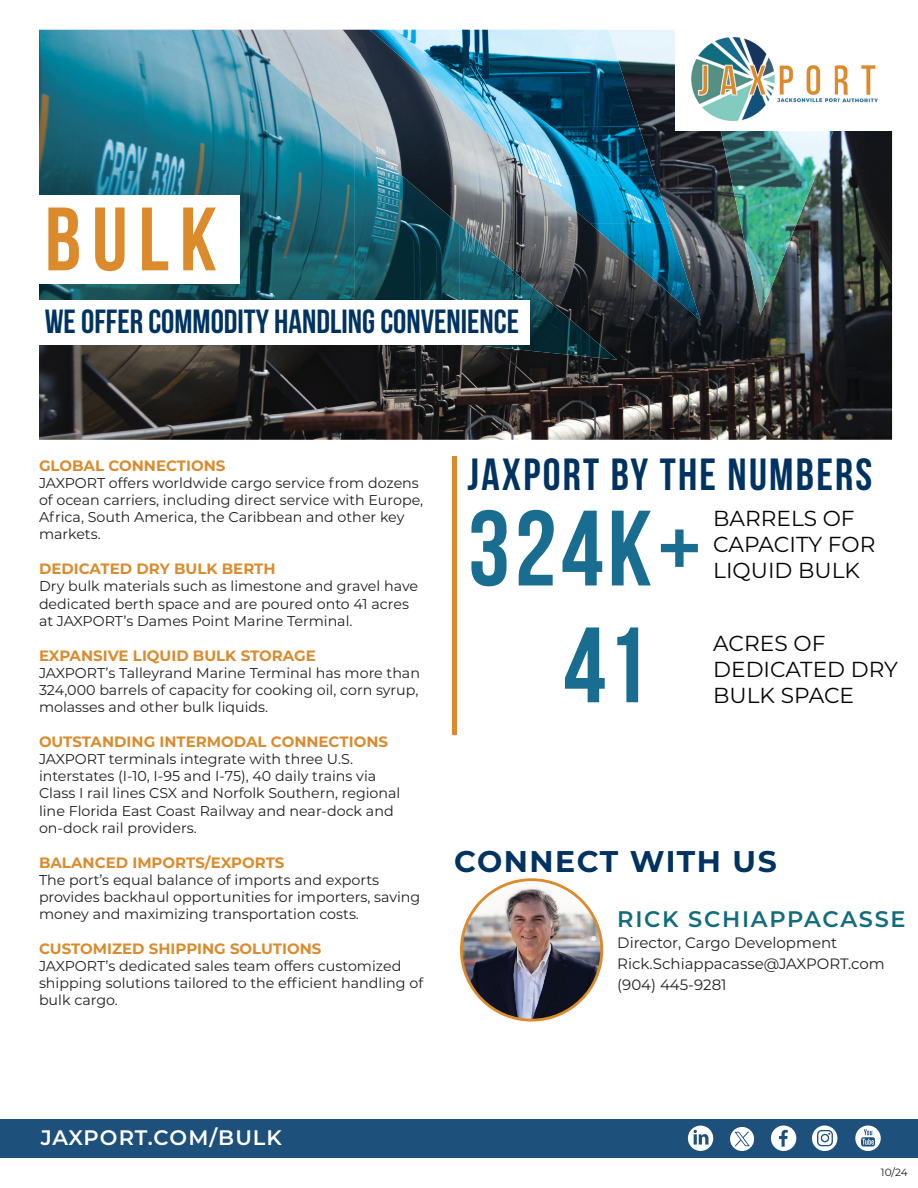
<style>
.page{position:relative;width:918px;height:1188px;background:#fff}
.page>*{position:absolute;margin:0;border:0;box-sizing:border-box;transform-origin:0 0}
.t1{font:700 106.8px/116.9px "Bebas Neue";letter-spacing:.04em;color:#186d91;text-align:center}
.t2{font:700 89.7px "Bebas Neue";color:#db8b2c}
.t3{font:700 45px "Bebas Neue";letter-spacing:.05em;color:#003361}
.t4{font:700 33.45px "Bebas Neue";color:#003361}
.t5{font:700 29.85px "Montserrat";letter-spacing:.05em;color:#003361}
.t6{font:600 22.5px "Montserrat";letter-spacing:.075em;color:#116d7c}
.t7{font:21.75px/26.1px "Montserrat";color:#040503}
.t8{font:600 21px "Montserrat";letter-spacing:.05em;color:#fff}
.t9{font:700 15px "Montserrat";color:#db8b2c}
.t10{font:15px/21px "Montserrat";color:#231f20}
.t11{font:14.25px/17.1px "Montserrat";color:#231f20}
.t12{font:10.5px "Montserrat";color:#231f20}
</style>
<div class="page">
<img style="left:39px;top:30px;width:853px;height:410px">
<img style="left:39px;top:30px;width:210px;height:270px">
<img style="left:249px;top:45px;width:53px;height:255px">
<img style="left:302px;top:90px;width:53px;height:210px">
<img style="left:354px;top:135px;width:53px;height:165px">
<img style="left:407px;top:180px;width:53px;height:120px">
<img style="left:459px;top:225px;width:53px;height:124px">
<img style="left:512px;top:270px;width:53px;height:84px">
<img style="left:565px;top:315px;width:52px;height:45px">
<img style="left:370px;top:30px;width:254px;height:48px">
<img style="left:425px;top:78px;width:214px;height:49px">
<img style="left:480px;top:127px;width:175px;height:48px">
<img style="left:535px;top:175px;width:135px;height:49px">
<img style="left:590px;top:223px;width:95px;height:49px">
<img style="left:645px;top:272px;width:56px;height:49px">
<img style="left:721px;top:131px;width:112px;height:184px">
<div style="left:675px;top:21px;width:243px;height:110px;background:#fff"></div>
<div style="left:0;top:195px;width:240px;height:89px;background:#fff"></div>
<div style="left:0;top:300px;width:529px;height:45px;background:#fff"></div>
<img style="left:691px;top:37px;width:187px;height:84px">
<div style="left:452px;top:456px;width:5px;height:278px;background:#db8b2c"></div>
<div style="left:0;top:1120px;width:918px;height:38px;background:#1d507a"></div>
<div style="left:688px;top:1126px;width:25px;height:25px;background:#fff;border-radius:50%"></div>
<svg style="left:694px;top:1130px;width:14px;height:15px"></svg>
<div style="left:771px;top:1126px;width:25px;height:25px;background:#fff;border-radius:50%"></div>
<svg style="left:779px;top:1130px;width:9px;height:17px"></svg>
<div style="left:812px;top:1126px;width:25px;height:25px;background:#fff;border-radius:50%"></div>
<div style="left:817px;top:1130px;width:16px;height:16px;border:1px solid #1d507a;border-radius:4px"></div>
<div style="left:821px;top:1134px;width:8px;height:8px;border:1px solid #1d507a;border-radius:50%"></div>
<div style="left:855px;top:1126px;width:26px;height:25px;background:#fff;border-radius:50%"></div>
<svg style="left:861px;top:1129px;width:14px;height:18px"></svg>
<img style="left:461px;top:880px;width:141px;height:140px;border-radius:70px">
<div style="left:460px;top:878px;width:143px;height:144px;border:3px solid #db8b2c;border-radius:50%"></div>
<div style="left:730px;top:1127px;width:24px;height:24px;background:#fff;border-radius:50%"></div>
<svg style="left:734px;top:1132px;width:16px;height:14px"></svg>
<h2 class="t2" style="left:45px;top:190px;width:173px">BULK</h2>
<h3 class="t4" style="left:45px;top:303px;width:476px">WE OFFER COMMODITY HANDLING CONVENIENCE</h3>
<p class="t9" style="left:39px;top:455px;width:188px">GLOBAL CONNECTIONS</p>
<p class="t11" style="left:39px;top:474px;width:386px">JAXPORT offers worldwide cargo service from dozens of ocean carriers, including direct service with Europe, Africa, South America, the Caribbean and other key markets.</p>
<p class="t9" style="left:39px;top:558px;width:238px">DEDICATED DRY BULK BERTH</p>
<p class="t11" style="left:39px;top:577px;width:381px">Dry bulk materials such as limestone and gravel have dedicated berth space and are poured onto 41 acres at JAXPORT’s Dames Point Marine Terminal.</p>
<p class="t9" style="left:39px;top:645px;width:278px">EXPANSIVE LIQUID BULK STORAGE</p>
<p class="t11" style="left:39px;top:664px;width:383px;text-align:justify">JAXPORT’s Talleyrand Marine Terminal has more than 324,000 barrels of capacity for cooking oil, corn syrup, molasses and other bulk liquids.</p>
<p class="t9" style="left:39px;top:731px;width:351px">OUTSTANDING INTERMODAL CONNECTIONS</p>
<p class="t11" style="left:39px;top:750px;width:363px">JAXPORT terminals integrate with three U.S. interstates (I-10, I-95 and I-75), 40 daily trains via Class I rail lines CSX and Norfolk Southern, regional line Florida East Coast Railway and near-dock and on-dock rail providers.</p>
<p class="t9" style="left:39px;top:852px;width:247px">BALANCED IMPORTS/EXPORTS</p>
<p class="t11" style="left:39px;top:871px;width:383px">The port’s equal balance of imports and exports provides backhaul opportunities for importers, saving money and maximizing transportation costs.</p>
<p class="t9" style="left:39px;top:938px;width:284px">CUSTOMIZED SHIPPING SOLUTIONS</p>
<p class="t11" style="left:39px;top:957px;width:386px">JAXPORT’s dedicated sales team offers customized shipping solutions tailored to the efficient handling of bulk cargo.</p>
<h3 class="t3" style="left:468px;top:449px;width:406px">JAXPORT BY THE NUMBERS</h3>
<h1 class="t1" style="left:468px;top:489px;width:234px">324K+<br>41</h1>
<h3 class="t7" style="left:713px;top:505px;width:164px">BARRELS OF<br>CAPACITY FOR<br>LIQUID BULK</h3>
<h3 class="t7" style="left:713px;top:630px;width:186px">ACRES OF<br>DEDICATED DRY<br>BULK SPACE</h3>
<h3 class="t5" style="left:454px;top:840px;width:324px">CONNECT WITH US</h3>
<h3 class="t6" style="left:617px;top:903px;width:290px">RICK SCHIAPPACASSE</h3>
<p class="t10" style="left:617px;top:932px;width:269px">Director, Cargo Development<br>Rick.Schiappacasse@JAXPORT.com (904) 445-9281</p>
<h3 class="t8" style="left:41px;top:1123px;width:243px">JAXPORT.COM/BULK</h3>
<p class="t12" style="left:881px;top:1165px;width:28px">10/24</p>
</div>
